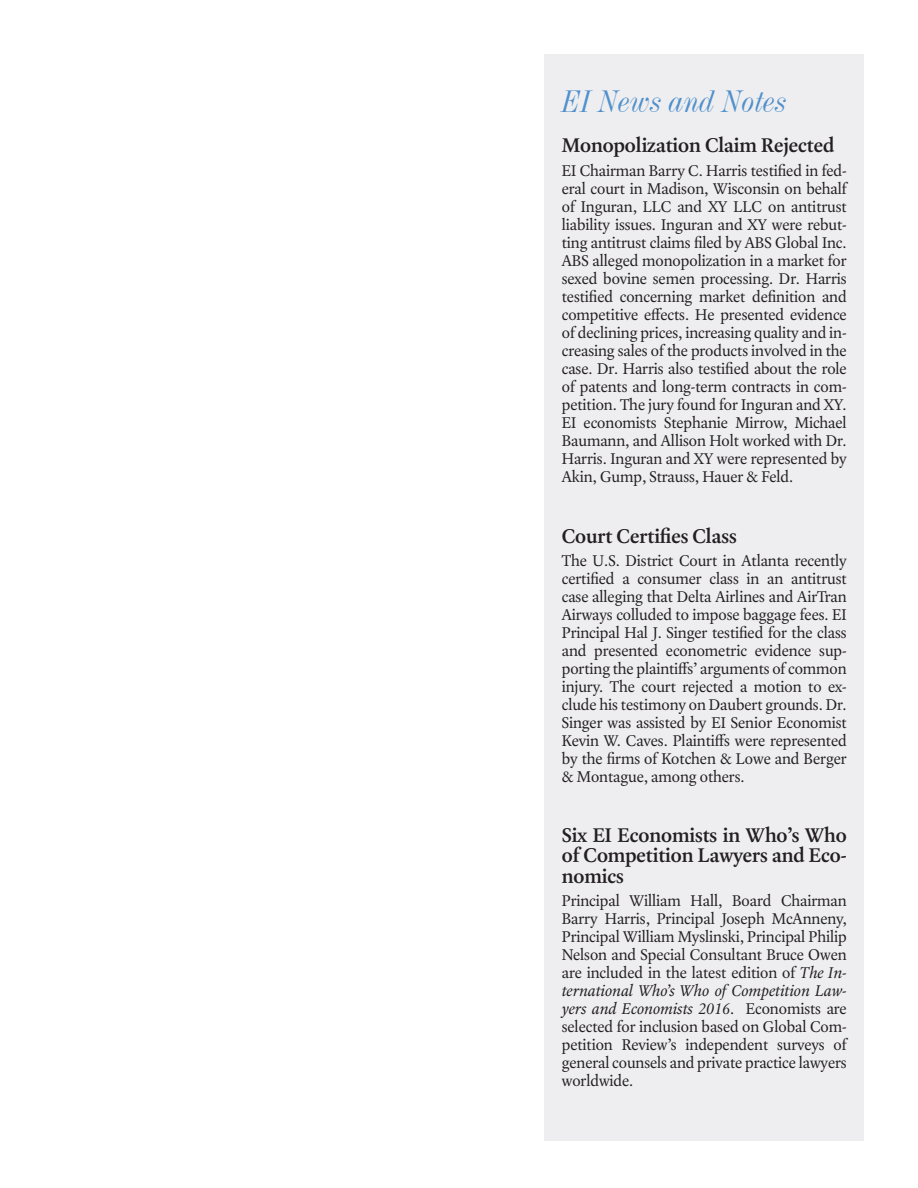
<style>
.page{position:relative;width:918px;height:1188px;background:#fff}
.page>*{position:absolute;margin:0;border:0;box-sizing:border-box;transform-origin:0 0}
.t1{font:italic 30px "Industrial 736 BT";color:#5090cc}
.t2{font:600 21px/20.2px "Laurentian Std";color:#231f20;text-align:justify}
.t3{font:16.5px/18px "Laurentian Std";color:#231f20;text-align:justify}
.s1{font-style:italic}
</style>
<div class="page">
<div style="left:545px;top:54px;width:319px;height:1086px;background:#eeeef0"></div>
<p class="t1" style="left:562px;top:83px;width:227px">EI News and Notes</p>
<p class="t2" style="left:562px;top:134px;width:274px">Monopolization Claim Rejected</p>
<p class="t3" style="left:562px;top:162px;width:286px">EI Chairman Barry C. Harris testified in fed&shy;eral court in Madison, Wisconsin on behalf of Inguran, LLC and XY LLC on antitrust liability issues. Inguran and XY were rebut&shy;ting antitrust claims filed by ABS Global Inc.<br>ABS alleged monopolization in a market for sexed bovine semen processing. Dr. Harris testified concerning market definition and competitive effects. He presented evidence of declining prices, increasing quality and in&shy;creasing sales of the products involved in the case. Dr. Harris also testified about the role of patents and long-term contracts in com&shy;petition. The jury found for Inguran and XY.<br>EI economists Stephanie Mirrow, Michael Baumann, and Allison Holt worked with Dr.<br>Harris. Inguran and XY were represented by Akin, Gump, Strauss, Hauer &amp; Feld.</p>
<p class="t2" style="left:562px;top:526px;width:176px">Court Certifies Class</p>
<p class="t3" style="left:562px;top:552px;width:286px">The U.S. District Court in Atlanta recently certified a consumer class in an antitrust case alleging that Delta Airlines and AirTran Airways colluded to impose baggage fees. EI Principal Hal J. Singer testified for the class and presented econometric evidence sup&shy;porting the plaintiffs’ arguments of common injury. The court rejected a motion to ex&shy;clude his testimony on Daubert grounds. Dr.<br>Singer was assisted by EI Senior Economist Kevin W. Caves. Plaintiffs were represented by the firms of Kotchen &amp; Lowe and Berger &amp; Montague, among others.</p>
<p class="t2" style="left:562px;top:825px;width:286px">Six EI Economists in Who’s Who of Competition Lawyers and Eco&shy;nomics</p>
<p class="t3" style="left:562px;top:892px;width:286px">Principal William Hall, Board Chairman Barry Harris, Principal Joseph McAnneny, Principal William Myslinski, Principal Philip Nelson and Special Consultant Bruce Owen are included in the latest edition of <span class="s1">The In&shy;ternational Who’s Who of Competition Law&shy;yers and Economists 2016</span>. Economists are selected for inclusion based on Global Com&shy;petition Review’s independent surveys of general counsels and private practice lawyers worldwide.</p>
</div>
